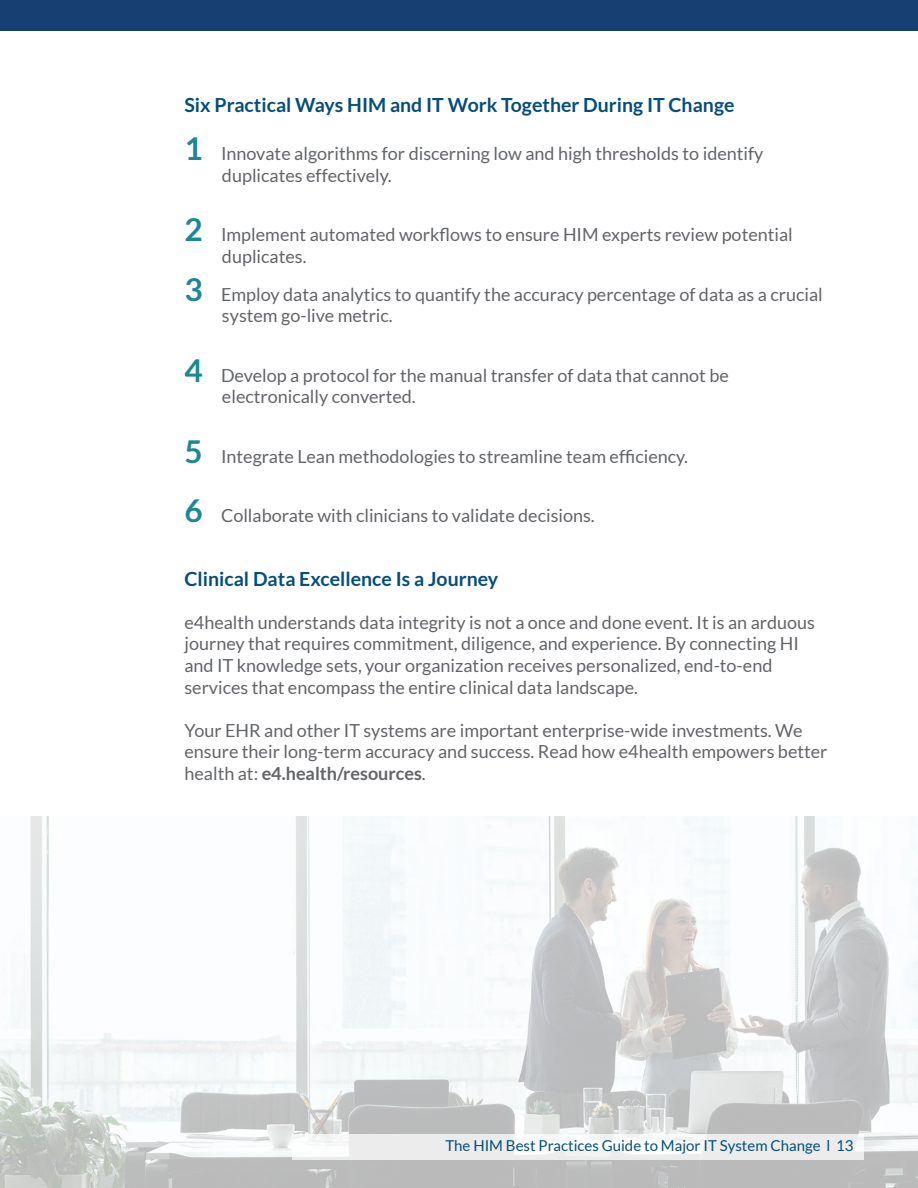
<style>
.page{position:relative;width:918px;height:1188px;background:#fff}
.page>*{position:absolute;margin:0;border:0;box-sizing:border-box;transform-origin:0 0}
.t1{font:700 19.5px "Lato";color:#054e7b}
.t2{font:18px/21.6px "Lato";color:#626468}
.t3{font:15px "Lato";color:#054e7b}
.s1{font-weight:700;font-size:31.5px;color:#1c8796}
.s2{font-weight:700}
</style>
<div class="page">
<svg style="left:0;top:816px;width:918px;height:372px;fill:#f5f9fa"></svg>
<div style="left:292px;top:1134px;width:572px;height:26px;background:linear-gradient(to right,#f3f3f3,#efefef)"></div>
<div style="left:0;top:0;width:918px;height:31px;background:#173f71"></div>
<p class="t1" style="left:184px;top:93px;width:552px">Six Practical Ways HIM and IT Work Together During IT Change</p>
<p class="t2" style="left:222px;top:143px;width:543px;text-indent:-37px"><span class="s1">1</span> Innovate algorithms for discerning low and high thresholds to identify duplicates effectively.</p>
<p class="t2" style="left:222px;top:224px;width:572px;text-indent:-37px"><span class="s1">2</span> Implement automated workflows to ensure HIM experts review potential duplicates.</p>
<p class="t2" style="left:222px;top:283px;width:602px;text-indent:-37px"><span class="s1">3</span> Employ data analytics to quantify the accuracy percentage of data as a crucial system go-live metric.</p>
<p class="t2" style="left:222px;top:364px;width:508px;text-indent:-37px"><span class="s1">4</span> Develop a protocol for the manual transfer of data that cannot be electronically converted.</p>
<p class="t2" style="left:184px;top:445px;width:505px"><span class="s1">5</span> Integrate Lean methodologies to streamline team efficiency.</p>
<p class="t2" style="left:184px;top:505px;width:412px"><span class="s1">6</span> Collaborate with clinicians to validate decisions.</p>
<p class="t1" style="left:184px;top:567px;width:315px">Clinical Data Excellence Is a Journey</p>
<p class="t2" style="left:184px;top:611px;width:632px">e4health understands data integrity is not a once and done event. It is an arduous journey that requires commitment, diligence, and experience. By connecting HI and IT knowledge sets, your organization receives personalized, end-to-end services that encompass the entire clinical data landscape.</p>
<p class="t2" style="left:184px;top:719px;width:645px">Your EHR and other IT systems are important enterprise-wide investments. We ensure their long-term accuracy and success. Read how e4health empowers better health at: <span class="s2">e4.health/resources</span>.</p>
<p class="t3" style="left:445px;top:1138px;width:410px">The HIM Best Practices Guide to Major IT System Change l 13</p>
</div>
